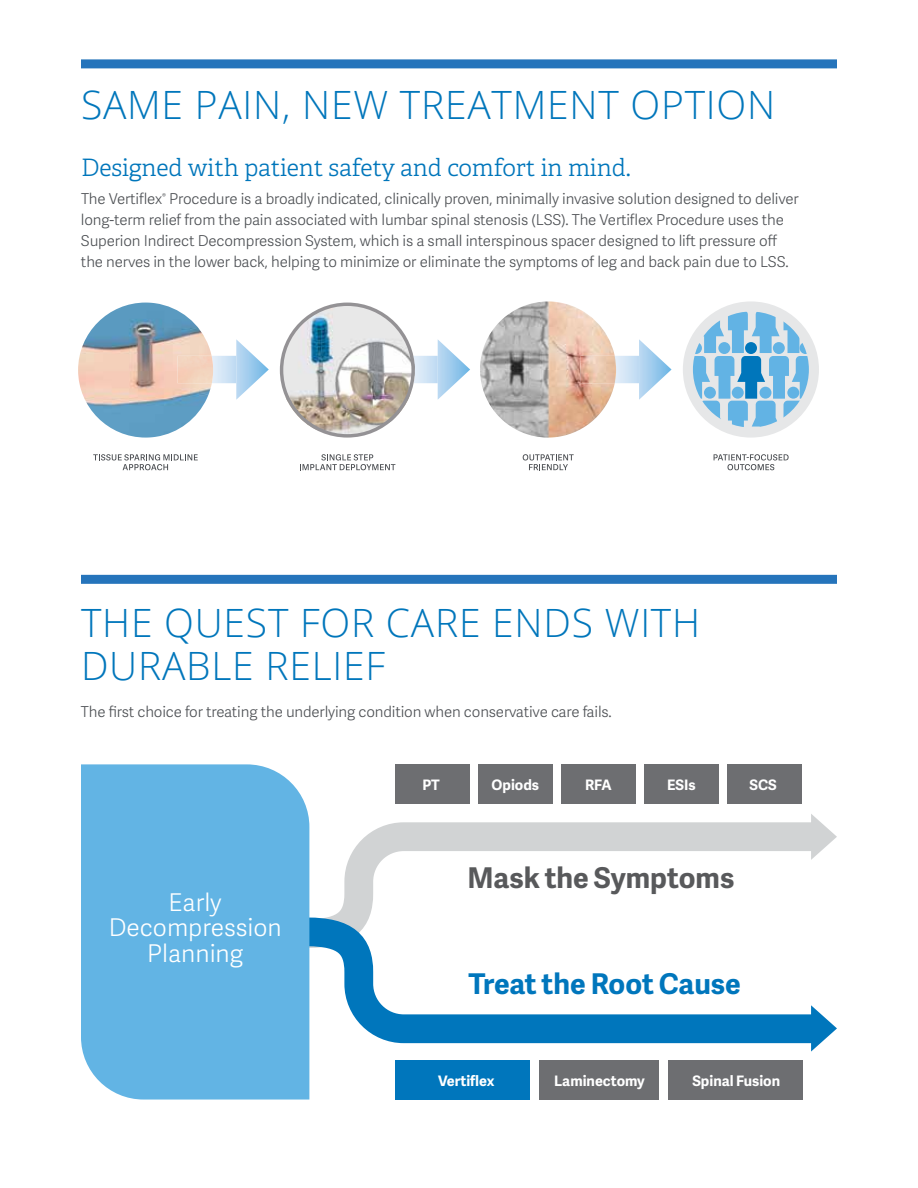
<style>
.page{position:relative;width:918px;height:1188px;background:#fff}
.page>*{position:absolute;margin:0;border:0;box-sizing:border-box;transform-origin:0 0}
.t1{font:300 39px/43.5px "Open Sans";letter-spacing:.02em;color:#0076bb}
.t2{font:700 28.65px "Adelle Sans";letter-spacing:-.005em;color:#0076bc}
.t3{font:700 28.65px "Adelle Sans";color:#58595b}
.t4{font:24.45px/25.5px "Adelle Sans Lt";color:#fff;text-align:center}
.t5{font:300 24px "Adelle";letter-spacing:-.005em;color:#0076bb}
.t6{font:15px/21px "Adelle Sans Lt";letter-spacing:-.01em;color:#4d5054}
.t7{font:700 14.4px "Adelle Sans";color:#fff}
</style>
<div class="page">
<svg style="left:213px;top:339px;width:56px;height:61px"></svg>
<svg style="left:616px;top:339px;width:56px;height:61px"></svg>
<img style="left:78px;top:303px;width:129px;height:135px">
<img style="left:177px;top:356px;width:36px;height:27px">
<img style="left:480px;top:301px;width:135px;height:137px">
<img style="left:580px;top:356px;width:36px;height:27px">
<svg style="left:280px;top:303px;width:190px;height:135px"></svg>
<svg style="left:93px;top:454px;width:105px;height:16px"></svg>
<svg style="left:300px;top:454px;width:95px;height:16px"></svg>
<svg style="left:523px;top:454px;width:51px;height:16px"></svg>
<svg style="left:714px;top:454px;width:75px;height:16px"></svg>
<div style="left:683px;top:301px;width:136px;height:137px;background:#e6e7e8;border-radius:50%"></div>
<svg style="left:693px;top:312px;width:116px;height:116px"></svg>
<svg style="left:309px;top:821px;width:502px;height:82px"></svg>
<svg style="left:309px;top:903px;width:502px;height:155px"></svg>
<svg style="left:811px;top:814px;width:26px;height:46px"></svg>
<svg style="left:811px;top:1005px;width:26px;height:47px"></svg>
<div style="left:81px;top:764px;width:228px;height:336px;background:#62b4e4"></div>
<div style="left:396px;top:1060px;width:134px;height:40px;background:#0076bc"></div>
<div style="left:539px;top:1060px;width:120px;height:40px;background:#6d6e71"></div>
<div style="left:668px;top:1060px;width:134px;height:40px;background:#6d6e71"></div>
<div style="left:396px;top:764px;width:74px;height:40px;background:#6d6e71"></div>
<div style="left:479px;top:764px;width:74px;height:40px;background:#6d6e71"></div>
<div style="left:562px;top:764px;width:74px;height:40px;background:#6d6e71"></div>
<div style="left:645px;top:764px;width:74px;height:40px;background:#6d6e71"></div>
<div style="left:728px;top:764px;width:74px;height:40px;background:#6d6e71"></div>
<div style="left:81px;top:59px;width:756px;height:9px;background:#2574bb"></div>
<div style="left:81px;top:575px;width:756px;height:9px;background:#2574bb"></div>
<h1 class="t1" style="left:81px;top:82px;width:696px">SAME PAIN, NEW TREATMENT OPTION</h1>
<h3 class="t5" style="left:81px;top:153px;width:551px">Designed with patient safety and comfort in mind.</h3>
<p class="t6" style="left:81px;top:187px;width:719px">The Vertiflex<sup>®</sup> Procedure is a broadly indicated, clinically proven, minimally invasive solution designed to deliver long-term relief from the pain associated with lumbar spinal stenosis (LSS). The Vertiflex Procedure uses the Superion Indirect Decompression System, which is a small interspinous spacer designed to lift pressure off the nerves in the lower back, helping to minimize or eliminate the symptoms of leg and back pain due to LSS.</p>
<h1 class="t1" style="left:81px;top:600px;width:621px">THE QUEST FOR CARE ENDS WITH<br>DURABLE RELIEF</h1>
<p class="t6" style="left:81px;top:701px;width:532px">The first choice for treating the underlying condition when conservative care fails.</p>
<h3 class="t4" style="left:109px;top:889px;width:175px">Early<br>Decompression<br>Planning</h3>
<p class="t7" style="left:422px;top:774px;width:19px">PT</p>
<p class="t7" style="left:491px;top:774px;width:49px">Opiods</p>
<p class="t7" style="left:585px;top:774px;width:28px">RFA</p>
<p class="t7" style="left:667px;top:774px;width:30px">ESIs</p>
<p class="t7" style="left:750px;top:774px;width:29px">SCS</p>
<h2 class="t3" style="left:467px;top:857px;width:269px">Mask the Symptoms</h2>
<h2 class="t2" style="left:468px;top:963px;width:274px">Treat the Root Cause</h2>
<p class="t7" style="left:438px;top:1070px;width:58px">Vertiflex</p>
<p class="t7" style="left:554px;top:1070px;width:92px">Laminectomy</p>
<p class="t7" style="left:692px;top:1070px;width:89px">Spinal Fusion</p>
</div>
